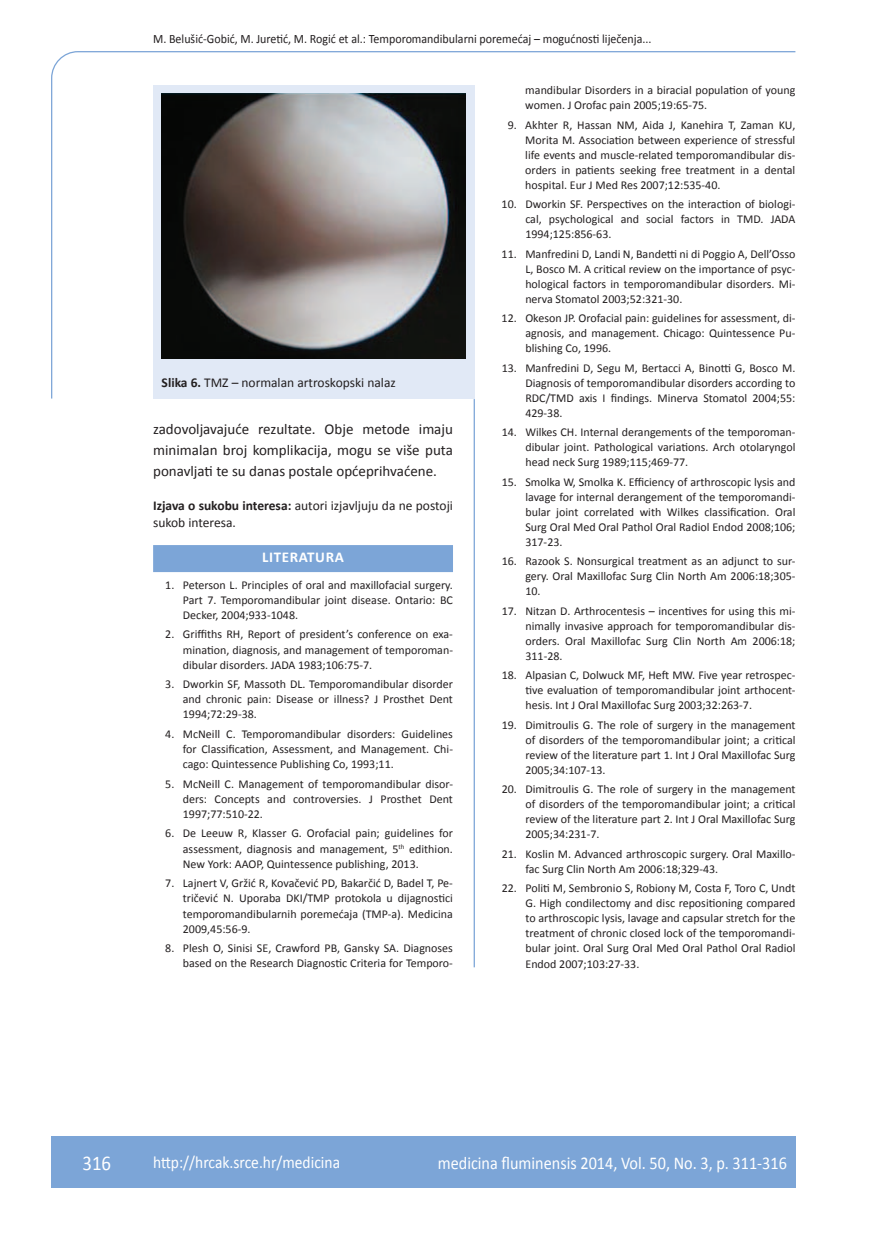
<style>
.page{position:relative;width:872px;height:1234px;background:#fff}
.page>*{position:absolute;margin:0;border:0;box-sizing:border-box;transform-origin:0 0}
.t1{font:21px "Calibri";color:#fff;scale:.9 1}
.t2{font:18px "Calibri";color:#fff;scale:.9 1}
.t3{font:17.25px "Calibri";color:#fff;scale:.9 1}
.t4{font:15px/21.1px "Calibri";color:#231f20;text-align:justify}
.t5{font:700 15px "Calibri";letter-spacing:.04em;color:#fff}
.t6{font:13.5px/16.6px "Calibri";color:#231f20}
.t7{font:12.75px "Calibri";color:#231f20;scale:.94 1}
.t8{font:12px/15px "Calibri";color:#231f20;text-align:justify}
.s1{font-weight:700}
</style>
<div class="page">
<svg style="left:51px;top:51px;width:745px;height:348px"></svg>
<hr style="left:473px;top:399px;width:2px;height:568px;background:#7ca5d7">
<div style="left:51px;top:1135px;width:744px;height:51px;background:#7ca5d7"></div>
<div style="left:153px;top:545px;width:300px;height:27px;background:#7ca5d7"></div>
<div style="left:153px;top:85px;width:321px;height:313px;background:#e1e9f6"></div>
<img style="left:162px;top:94px;width:304px;height:264px">
<p class="t7" style="left:153px;top:30px;width:532px">M. Belušić-Gobić, M. Juretić, M. Rogić et al.: Temporomandibularni poremećaj – mogućnosti liječenja...</p>
<p class="t6" style="left:162px;top:374px;width:236px"><span class="s1">Slika 6.</span> TMZ – normalan artroskopski nalaz</p>
<p class="t4" style="left:153px;top:417px;width:301px">zadovoljavajuće rezultate. Obje metode imaju minimalan broj komplikacija, mogu se više puta ponavljati te su danas postale općeprihvaćene.</p>
<p class="t6" style="left:153px;top:496px;width:301px"><span class="s1">Izjava o sukobu interesa:</span> autori izjavljuju da ne postoji sukob interesa.</p>
<p class="t5" style="left:262px;top:548px;width:83px">LITERATURA</p>
<p class="t8" style="left:183px;top:576px;width:271px;text-indent:-18px">1. Peterson L. Principles of oral and maxillofacial surgery.<br>Part 7. Temporomandibular joint disease. Ontario: BC Decker, 2004;933-1048.</p>
<p class="t8" style="left:183px;top:626px;width:271px;text-indent:-18px">2. Griffiths RH, Report of president’s conference on exa&shy;mination, diagnosis, and management of temporoman&shy;dibular disorders. JADA 1983;106:75-7.</p>
<p class="t8" style="left:183px;top:675px;width:271px;text-indent:-18px">3. Dworkin SF, Massoth DL. Temporomandibular disorder and chronic pain: Disease or illness? J Prosthet Dent 1994;72:29-38.</p>
<p class="t8" style="left:183px;top:725px;width:272px;text-indent:-18px">4. McNeill C. Temporomandibular disorders: Guidelines for Classification, Assessment, and Management. Chi&shy;cago: Quintessence Publishing Co, 1993;11.</p>
<p class="t8" style="left:183px;top:775px;width:272px;text-indent:-18px">5. McNeill C. Management of temporomandibular disor&shy;ders: Concepts and controversies. J Prosthet Dent 1997;77:510-22.</p>
<p class="t8" style="left:183px;top:825px;width:271px;text-indent:-18px">6. De Leeuw R, Klasser G. Orofacial pain; guidelines for assessment, diagnosis and management, 5<sup>th</sup> edithion.<br>New York: AAOP, Quintessence publishing, 2013.</p>
<p class="t8" style="left:183px;top:874px;width:271px;text-indent:-18px">7. Lajnert V, Gržić R, Kovačević PD, Bakarčić D, Badel T, Pe&shy;tričević N. Uporaba DKI/TMP protokola u dijagnostici temporomandibularnih poremećaja (TMP-a). Medicina 2009,45:56-9.</p>
<p class="t8" style="left:165px;top:939px;width:289px;text-align:right">8. Plesh O, Sinisi SE, Crawford PB, Gansky SA. Diagnoses based on the Research Diagnostic Criteria for Temporo-</p>
<p class="t8" style="left:525px;top:82px;width:271px">mandibular Disorders in a biracial population of young women. J Orofac pain 2005;19:65-75.</p>
<p class="t8" style="left:525px;top:116px;width:272px;text-indent:-18px">9. Akhter R, Hassan NM, Aida J, Kanehira T, Zaman KU, Morita M. Association between experience of stressful life events and muscle-related temporomandibular dis&shy;orders in patients seeking free treatment in a dental hospital. Eur J Med Res 2007;12:535-40.</p>
<p class="t8" style="left:525px;top:196px;width:271px;text-indent:-24px">10. Dworkin SF. Perspectives on the interaction of biologi&shy;cal, psychological and social factors in TMD. JADA 1994;125:856-63.</p>
<p class="t8" style="left:525px;top:245px;width:272px;text-indent:-24px">11. Manfredini D, Landi N, Bandetti ni di Poggio A, Dell’Osso L, Bosco M. A critical review on the importance of psyc&shy;hological factors in temporomandibular disorders. Mi&shy;nerva Stomatol 2003;52:321-30.</p>
<p class="t8" style="left:525px;top:310px;width:272px;text-indent:-24px">12. Okeson JP. Orofacial pain: guidelines for assessment, di&shy;agnosis, and management. Chicago: Quintessence Pu&shy;blishing Co, 1996.</p>
<p class="t8" style="left:525px;top:359px;width:272px;text-indent:-24px">13. Manfredini D, Segu M, Bertacci A, Binotti G, Bosco M.<br>Diagnosis of temporomandibular disorders according to RDC/TMD axis I findings. Minerva Stomatol 2004;55:<br>429-38.</p>
<p class="t8" style="left:525px;top:424px;width:272px;text-indent:-24px">14. Wilkes CH. Internal derangements of the temporoman&shy;dibular joint. Pathological variations. Arch otolaryngol head neck Surg 1989;115;469-77.</p>
<p class="t8" style="left:525px;top:473px;width:272px;text-indent:-24px">15. Smolka W, Smolka K. Efficiency of arthroscopic lysis and lavage for internal derangement of the temporomandi&shy;bular joint correlated with Wilkes classification. Oral Surg Oral Med Oral Pathol Oral Radiol Endod 2008;106; 317-23.</p>
<p class="t8" style="left:525px;top:553px;width:272px;text-indent:-24px">16. Razook S. Nonsurgical treatment as an adjunct to sur&shy;gery. Oral Maxillofac Surg Clin North Am 2006:18;305- 10.</p>
<p class="t8" style="left:525px;top:602px;width:272px;text-indent:-24px">17. Nitzan D. Arthrocentesis – incentives for using this mi&shy;nimally invasive approach for temporomandibular dis&shy;orders. Oral Maxillofac Surg Clin North Am 2006:18; 311-28.</p>
<p class="t8" style="left:525px;top:667px;width:271px;text-indent:-24px">18. Alpasian C, Dolwuck MF, Heft MW. Five year retrospec&shy;tive evaluation of temporomandibular joint arthocent&shy;hesis. Int J Oral Maxillofac Surg 2003;32:263-7.</p>
<p class="t8" style="left:525px;top:716px;width:272px;text-indent:-24px">19. Dimitroulis G. The role of surgery in the management of disorders of the temporomandibular joint; a critical review of the literature part 1. Int J Oral Maxillofac Surg 2005;34:107-13.</p>
<p class="t8" style="left:525px;top:781px;width:272px;text-indent:-24px">20. Dimitroulis G. The role of surgery in the management of disorders of the temporomandibular joint; a critical review of the literature part 2. Int J Oral Maxillofac Surg 2005;34:231-7.</p>
<p class="t8" style="left:525px;top:845px;width:271px;text-indent:-24px">21. Koslin M. Advanced arthroscopic surgery. Oral Maxillo&shy;fac Surg Clin North Am 2006:18;329-43.</p>
<p class="t8" style="left:525px;top:879px;width:271px;text-indent:-24px">22. Politi M, Sembronio S, Robiony M, Costa F, Toro C, Undt G. High condilectomy and disc repositioning compared to arthroscopic lysis, lavage and capsular stretch for the treatment of chronic closed lock of the temporomandi&shy;bular joint. Oral Surg Oral Med Oral Pathol Oral Radiol Endod 2007;103:27-33.</p>
<h1 class="t1" style="left:82px;top:1149px;width:33px">316</h1>
<h3 class="t3" style="left:153px;top:1150px;width:209px">http://hrcak.srce.hr/medicina</h3>
<h2 class="t2" style="left:438px;top:1151px;width:389px">medicina fluminensis 2014, Vol. 50, No. 3, p. 311-316</h2>
</div>
